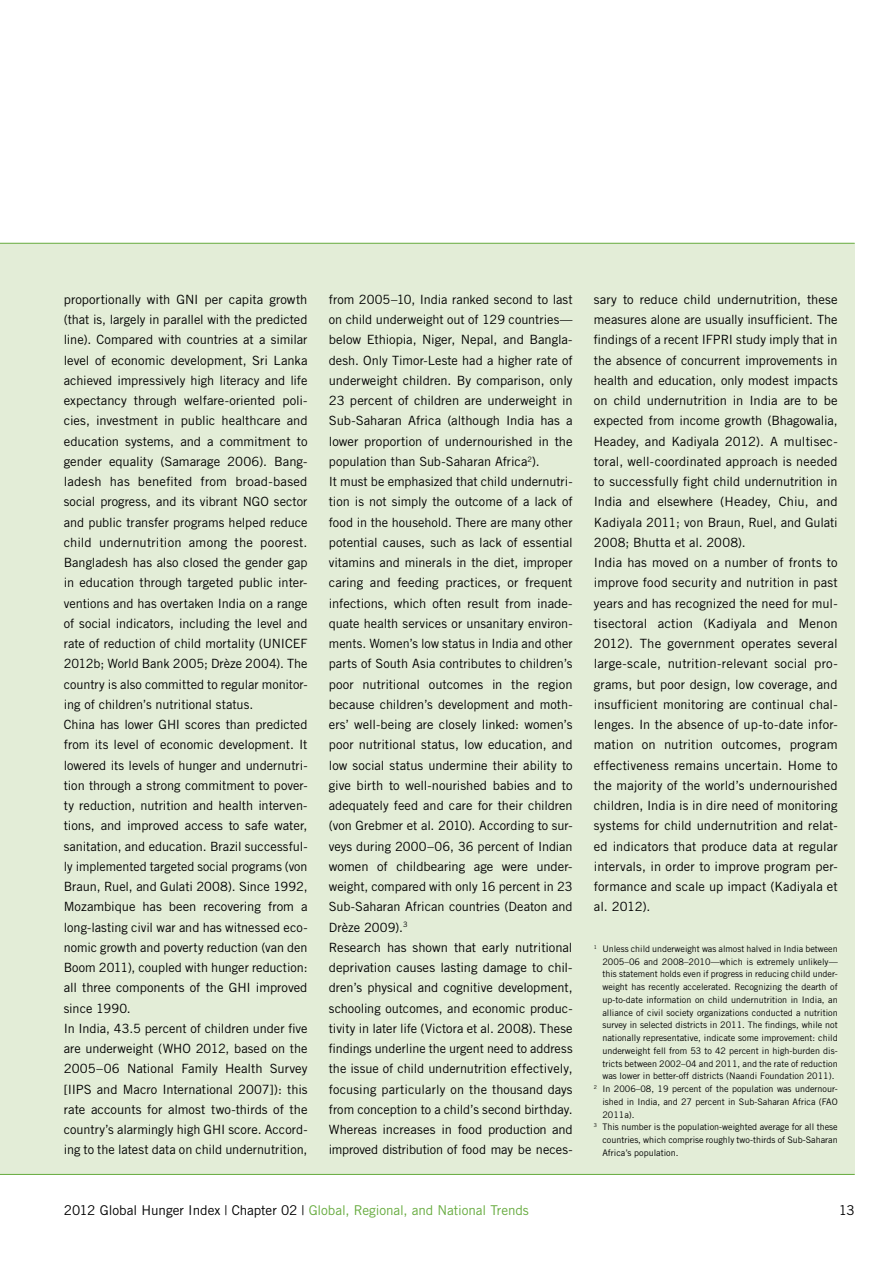
<style>
.page{position:relative;width:893px;height:1263px;background:#fff}
.page>*{position:absolute;margin:0;border:0;box-sizing:border-box;transform-origin:0 0}
.t1{font:13.5px "Trade Gothic LT Std";letter-spacing:-.005em;color:#66ab3e}
.t2{font:13.5px "Trade Gothic LT Std";color:#000}
.t3{font:12.75px/20.2px "Trade Gothic LT Std";color:#000}
.t4{font:9px "Trade Gothic LT Std";color:#000}
.s1{color:#000}
</style>
<div class="page">
<div style="left:0;top:243px;width:855px;height:932px;background:#e3edd7"></div>
<hr style="left:0;top:243px;width:855px;height:1px;background:#66ab3e">
<hr style="left:0;top:1174px;width:855px;height:1px;background:#66ab3e">
<p class="t3" style="left:64px;top:289px;width:245px">proportionally with GNI per capita growth (that is, largely in parallel with the predicted line). Compared with countries at a similar level of economic development, Sri Lanka achieved impressively high literacy and life expectancy through welfare-oriented poli&shy;cies, investment in public healthcare and education systems, and a commitment to gender equality (Samarage 2006). Bang&shy;ladesh has benefited from broad-based social progress, and its vibrant NGO sector and public transfer programs helped reduce child undernutrition among the poorest.<br>Bangladesh has also closed the gender gap in education through targeted public inter&shy;ventions and has overtaken India on a range of social indicators, including the level and rate of reduction of child mortality (UNICEF 2012b; World Bank 2005; Drèze 2004). The country is also committed to regular monitor&shy;ing of children’s nutritional status.<br>China has lower GHI scores than predicted from its level of economic development. It lowered its levels of hunger and undernutri&shy;tion through a strong commitment to pover&shy;ty reduction, nutrition and health interven&shy;tions, and improved access to safe water, sanitation, and education. Brazil successful&shy;ly implemented targeted social programs (von Braun, Ruel, and Gulati 2008). Since 1992, Mozambique has been recovering from a long-lasting civil war and has witnessed eco&shy;nomic growth and poverty reduction (van den Boom 2011), coupled with hunger reduction: all three components of the GHI improved since 1990.<br>In India, 43.5 percent of children under five are underweight (WHO 2012, based on the 2005–06 National Family Health Survey [IIPS and Macro International 2007]): this rate accounts for almost two-thirds of the country’s alarmingly high GHI score. Accord&shy;ing to the latest data on child undernutrition,</p>
<p class="t3" style="left:329px;top:289px;width:245px">from 2005–10, India ranked second to last on child underweight out of 129 countries— below Ethiopia, Niger, Nepal, and Bangla&shy;desh. Only Timor-Leste had a higher rate of underweight children. By comparison, only 23 percent of children are underweight in Sub-Saharan Africa (although India has a lower proportion of undernourished in the population than Sub-Saharan Africa<sup>2</sup>).<br>It must be emphasized that child undernutri&shy;tion is not simply the outcome of a lack of food in the household. There are many other potential causes, such as lack of essential vitamins and minerals in the diet, improper caring and feeding practices, or frequent infections, which often result from inade&shy;quate health services or unsanitary environ&shy;ments. Women’s low status in India and other parts of South Asia contributes to children’s poor nutritional outcomes in the region because children’s development and moth&shy;ers’ well-being are closely linked: women’s poor nutritional status, low education, and low social status undermine their ability to give birth to well-nourished babies and to adequately feed and care for their children (von Grebmer et al. 2010). According to sur&shy;veys during 2000–06, 36 percent of Indian women of childbearing age were under&shy;weight, compared with only 16 percent in 23<br>Sub-Saharan African countries (Deaton and Drèze 2009).<sup>3<br></sup>Research has shown that early nutritional deprivation causes lasting damage to chil&shy;dren’s physical and cognitive development, schooling outcomes, and economic produc&shy;tivity in later life (Victora et al. 2008). These findings underline the urgent need to address the issue of child undernutrition effectively, focusing particularly on the thousand days from conception to a child’s second birthday.<br>Whereas increases in food production and improved distribution of food may be neces-</p>
<p class="t3" style="left:594px;top:289px;width:245px">sary to reduce child undernutrition, these measures alone are usually insufficient. The findings of a recent IFPRI study imply that in the absence of concurrent improvements in health and education, only modest impacts on child undernutrition in India are to be expected from income growth (Bhagowalia, Headey, and Kadiyala 2012). A multisec&shy;toral, well-coordinated approach is needed to successfully fight child undernutrition in India and elsewhere (Headey, Chiu, and Kadiyala 2011; von Braun, Ruel, and Gulati 2008; Bhutta et al. 2008).<br>India has moved on a number of fronts to improve food security and nutrition in past years and has recognized the need for mul&shy;tisectoral action (Kadiyala and Menon 2012). The government operates several large-scale, nutrition-relevant social pro&shy;grams, but poor design, low coverage, and insufficient monitoring are continual chal&shy;lenges. In the absence of up-to-date infor&shy;mation on nutrition outcomes, program effectiveness remains uncertain. Home to the majority of the world’s undernourished children, India is in dire need of monitoring systems for child undernutrition and relat&shy;ed indicators that produce data at regular intervals, in order to improve program per&shy;formance and scale up impact (Kadiyala et al. 2012).</p>
<p class="t4" style="left:594px;top:943px;width:245px"><sup>1</sup> Unless child underweight was almost halved in India between</p>
<p class="t4" style="left:602px;top:956px;width:237px">2005–06 and 2008–2010—which is extremely unlikely—</p>
<p class="t4" style="left:602px;top:969px;width:237px">this statement holds even if progress in reducing child under-</p>
<p class="t4" style="left:602px;top:981px;width:237px">weight has recently accelerated. Recognizing the dearth of</p>
<p class="t4" style="left:602px;top:994px;width:237px">up-to-date information on child undernutrition in India, an</p>
<p class="t4" style="left:602px;top:1007px;width:237px">alliance of civil society organizations conducted a nutrition</p>
<p class="t4" style="left:602px;top:1020px;width:237px">survey in selected districts in 2011. The findings, while not</p>
<p class="t4" style="left:602px;top:1032px;width:237px">nationally representative, indicate some improvement: child</p>
<p class="t4" style="left:602px;top:1045px;width:237px">underweight fell from 53 to 42 percent in high-burden dis-</p>
<p class="t4" style="left:602px;top:1058px;width:237px">tricts between 2002–04 and 2011, and the rate of reduction</p>
<p class="t4" style="left:602px;top:1071px;width:234px">was lower in better-off districts (Naandi Foundation 2011).</p>
<p class="t4" style="left:594px;top:1083px;width:245px"><sup>2</sup> In 2006–08, 19 percent of the population was undernour-</p>
<p class="t4" style="left:602px;top:1096px;width:237px">ished in India, and 27 percent in Sub-Saharan Africa (FAO</p>
<p class="t4" style="left:602px;top:1109px;width:34px">2011a).</p>
<p class="t4" style="left:594px;top:1122px;width:245px"><sup>3</sup> This number is the population-weighted average for all these</p>
<p class="t4" style="left:602px;top:1134px;width:237px">countries, which comprise roughly two-thirds of Sub-Saharan</p>
<p class="t4" style="left:602px;top:1147px;width:78px">Africa’s population.</p>
<p class="t1" style="left:64px;top:1202px;width:467px"><span class="s1">2012 Global Hunger Index | Chapter 02 |</span> Global, Regional, and National Trends</p>
<p class="t2" style="left:839px;top:1202px;width:17px">13</p>
</div>
